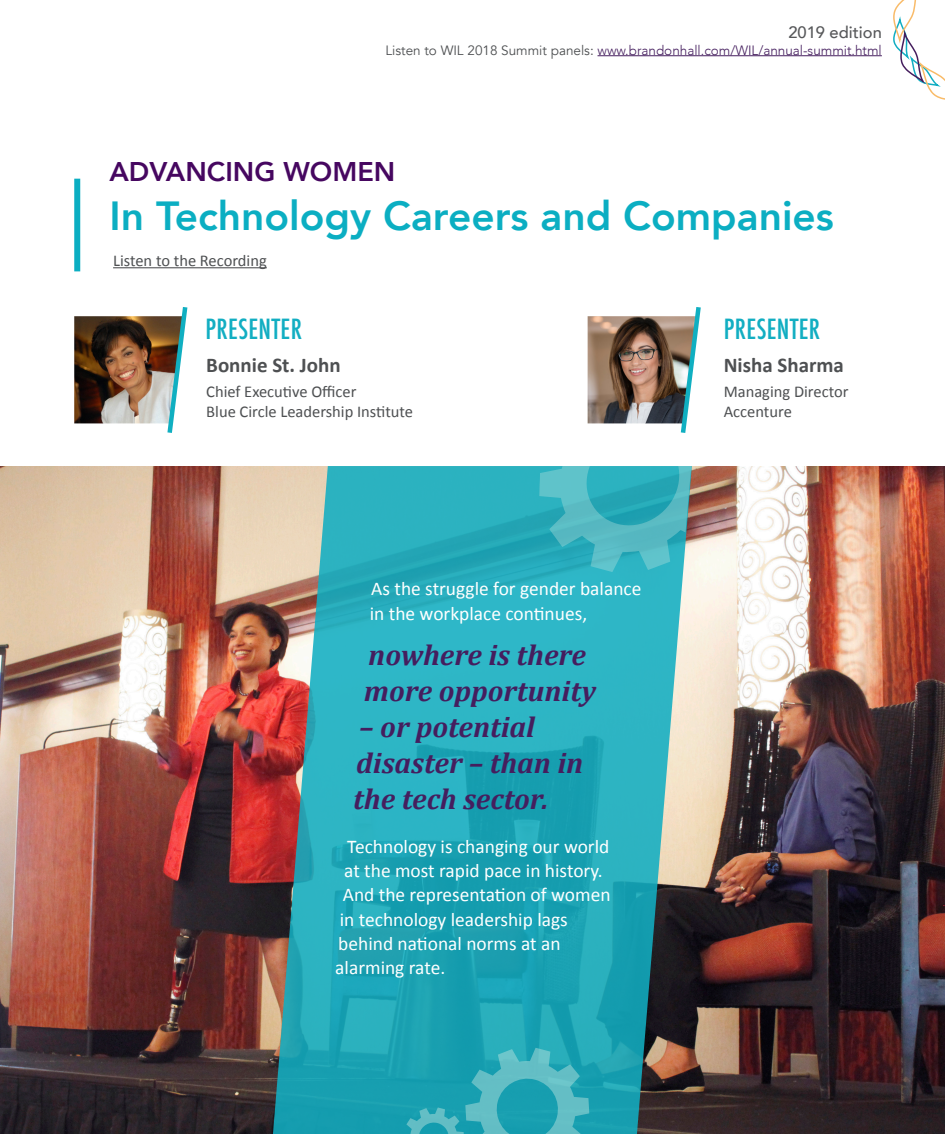
<style>
.page{position:relative;width:945px;height:1134px;background:#fff}
.page>*{position:absolute;margin:0;border:0;box-sizing:border-box;transform-origin:0 0}
.t1{font:800 40.65px "Avenir";color:#0baec2}
.t2{font:italic 700 29.1px/36px "Cambria";color:#451e5e}
.t3{font:500 condensed 27px "Futura";letter-spacing:.01em;color:#12aec2}
.t4{font:800 27px "Avenir";color:#460760}
.Paragraph_Style_1{font:700 21px "Calibri";color:#4e5052}
.t5{font:19.5px/24.3px "Calibri";color:#fff}
.Paragraph_Style_1-2{font:16.5px/19.5px "Calibri";color:#4e5052}
.t6{font:500 16.5px "Avenir";color:#57585a}
.t7{font:300 13.5px "Avenir";color:#451e5e}
.s1{font-weight:400;color:#4e5052}
</style>
<div class="page">
<svg style="left:893px;top:0;width:52px;height:100px"></svg>
<hr style="left:598px;top:55px;width:284px;height:1px;background:#451e5e">
<img style="left:0;top:466px;width:945px;height:668px">
<div style="left:74px;top:179px;width:6px;height:92px;background:#0baec2"></div>
<img style="left:74px;top:316px;width:91px;height:107px">
<img style="left:588px;top:316px;width:90px;height:107px">
<svg style="left:165px;top:307px;width:23px;height:126px"></svg>
<svg style="left:678px;top:307px;width:23px;height:126px"></svg>
<svg style="left:267px;top:466px;width:429px;height:668px"></svg>
<svg style="left:531px;top:466px;width:160px;height:106px"></svg>
<svg style="left:403px;top:1048px;width:186px;height:86px"></svg>
<hr style="left:113px;top:267px;width:154px;height:1px;background:#4e5052">
<p class="t6" style="left:788px;top:18px;width:95px">2019 edition</p>
<p class="t7" style="left:385px;top:42px;width:498px"><span class="s1">Listen to WIL 2018 Summit panels:</span> www.brandonhall.com/WIL/annual-summit.html</p>
<p class="t4" style="left:109px;top:150px;width:287px">ADVANCING WOMEN</p>
<p class="t1" style="left:109px;top:184px;width:726px">In Technology Careers and Companies</p>
<p class="Paragraph_Style_1-2" style="left:113px;top:250px;width:155px">Listen to the Recording</p>
<p class="t3" style="left:206px;top:311px;width:98px">PRESENTER</p>
<p class="t3" style="left:724px;top:311px;width:98px">PRESENTER</p>
<p class="Paragraph_Style_1" style="left:206px;top:352px;width:136px">Bonnie St. John</p>
<p class="Paragraph_Style_1-2" style="left:206px;top:381px;width:152px">Chief Executive Officer</p>
<p class="Paragraph_Style_1-2" style="left:206px;top:401px;width:208px">Blue Circle Leadership Institute</p>
<p class="t5" style="left:370px;top:576px;width:273px">As the struggle for gender balance in the workplace continues,</p>
<p class="t2" style="left:364px;top:636px;width:234px">nowhere is there more opportunity</p>
<p class="t2" style="left:353px;top:708px;width:231px">– or potential disaster – than in the tech sector.</p>
<p class="t5" style="left:347px;top:833px;width:264px">Technology is changing our world</p>
<p class="t5" style="left:344px;top:857px;width:260px">at the most rapid pace in history.</p>
<p class="t5" style="left:343px;top:882px;width:269px">And the representation of women</p>
<p class="t5" style="left:340px;top:906px;width:230px">in technology leadership lags</p>
<p class="t5" style="left:338px;top:930px;width:224px">behind national norms at an</p>
<p class="t5" style="left:335px;top:955px;width:111px">alarming rate.</p>
<p class="Paragraph_Style_1" style="left:724px;top:352px;width:122px">Nisha Sharma</p>
<p class="Paragraph_Style_1-2" style="left:724px;top:381px;width:126px">Managing Director<br>Accenture</p>
</div>
